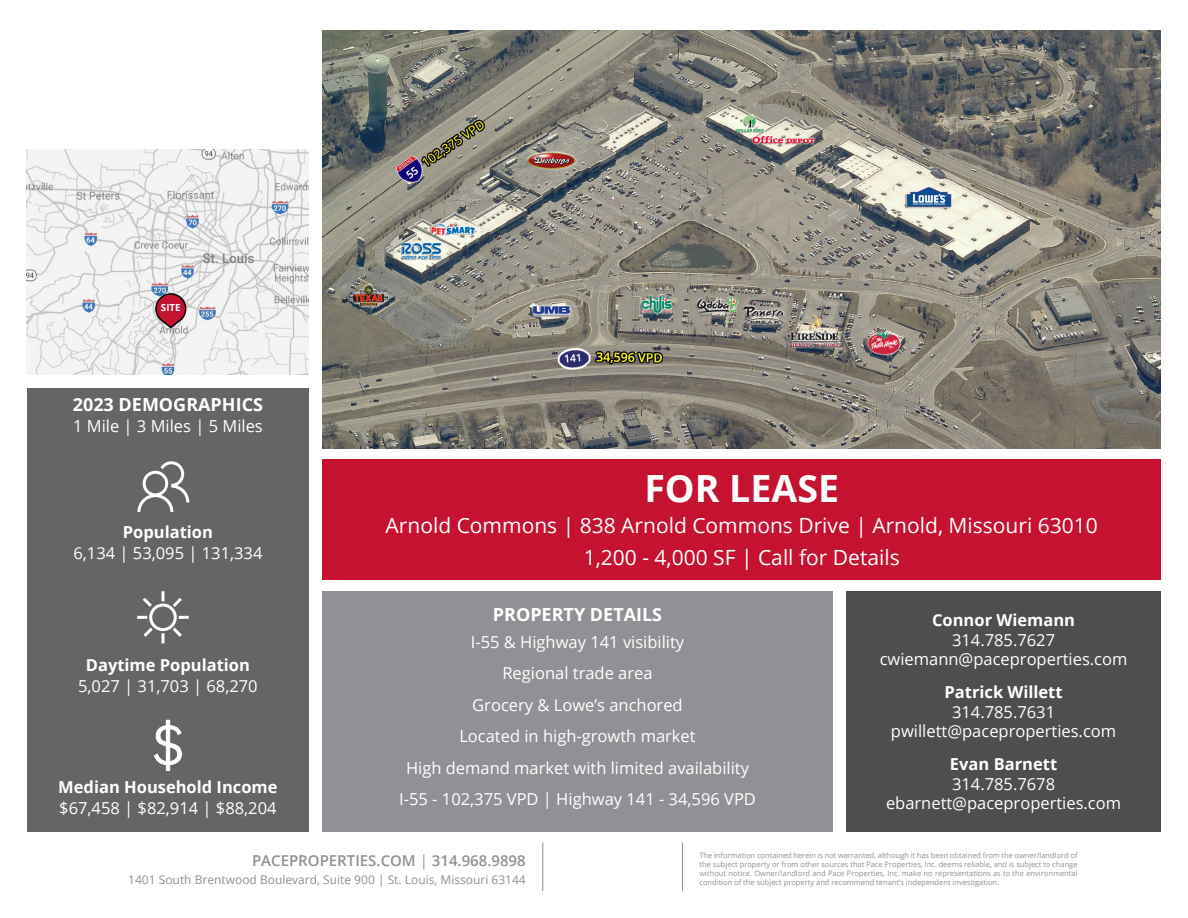
<style>
.page{position:relative;width:1188px;height:918px;background:#fff}
.page>*{position:absolute;margin:0;border:0;box-sizing:border-box;transform-origin:0 0}
.t1{font:700 37.5px "Open Sans";color:#fff}
.t2{font:21px/31.5px "Open Sans";color:#fff;text-align:center}
.t3{font:700 18px "Open Sans";color:#fff}
.t4{font:16.5px/31.5px "Open Sans";color:#fff;text-align:center}
.t5{font:700 16.5px "Open Sans";color:#fff}
.t6{font:600 15px "Open Sans";color:#8f9194}
.t7{font:12px "Open Sans";color:#8f9194}
.t8{font:700 9.75px "Open Sans";color:#fff}
.t9{font:7.5px/9px "Open Sans";color:#8f9194;text-align:justify}
.s1{font-weight:400}
</style>
<div class="page">
<img style="left:322px;top:30px;width:839px;height:418px">
<img style="left:27px;top:150px;width:282px;height:225px">
<div style="left:27px;top:388px;width:282px;height:443px;background:#656568"></div>
<svg style="left:137px;top:461px;width:53px;height:51px"></svg>
<svg style="left:154px;top:720px;width:28px;height:51px"></svg>
<div style="left:322px;top:459px;width:839px;height:121px;background:#c41230"></div>
<div style="left:322px;top:591px;width:511px;height:240px;background:#8f9194"></div>
<div style="left:846px;top:591px;width:315px;height:240px;background:#4f4d4f"></div>
<hr style="left:542px;top:843px;width:1px;height:48px;background:#8f9194">
<hr style="left:682px;top:843px;width:1px;height:48px;background:#8f9194">
<svg style="left:154px;top:292px;width:33px;height:37px"></svg>
<div style="left:149px;top:604px;width:28px;height:27px;border:3px solid #fff;border-radius:50%"></div>
<svg style="left:142px;top:597px;width:13px;height:13px"></svg>
<svg style="left:162px;top:616px;width:27px;height:27px"></svg>
<svg style="left:162px;top:591px;width:20px;height:19px"></svg>
<svg style="left:137px;top:616px;width:19px;height:21px"></svg>
<p class="t8" style="left:161px;top:301px;width:21px">SITE</p>
<p class="t3" style="left:73px;top:392px;width:192px">2023 DEMOGRAPHICS</p>
<p class="t4" style="left:73px;top:410px;width:191px">1 Mile | 3 Miles | 5 Miles</p>
<p class="t5" style="left:123px;top:520px;width:92px">Population</p>
<p class="t4" style="left:73px;top:537px;width:191px">6,134 | 53,095 | 131,334</p>
<p class="t5" style="left:86px;top:653px;width:166px">Daytime Population</p>
<p class="t4" style="left:78px;top:670px;width:181px">5,027 | 31,703 | 68,270</p>
<p class="t5" style="left:58px;top:776px;width:221px">Median Household Income</p>
<p class="t4" style="left:59px;top:792px;width:219px">$67,458 | $82,914 | $88,204</p>
<h1 class="t1" style="left:644px;top:462px;width:196px">FOR LEASE</h1>
<p class="t2" style="left:386px;top:509px;width:714px">Arnold Commons | 838 Arnold Commons Drive | Arnold, Missouri 63010<br>1,200 - 4,000 SF | Call for Details</p>
<p class="t3" style="left:493px;top:602px;width:171px">PROPERTY DETAILS</p>
<p class="t4" style="left:399px;top:625px;width:358px">I-55 &amp; Highway 141 visibility<br>Regional trade area<br>Grocery &amp; Lowe’s anchored<br>Located in high-growth market<br>High demand market with limited availability<br>I-55 - 102,375 VPD | Highway 141 - 34,596 VPD</p>
<p class="t5" style="left:932px;top:609px;width:144px">Connor Wiemann</p>
<p class="t4" style="left:880px;top:629px;width:249px;line-height:19.5px">314.785.7627 cwiemann@paceproperties.com</p>
<p class="t5" style="left:945px;top:681px;width:120px">Patrick Willett</p>
<p class="t4" style="left:891px;top:701px;width:227px;line-height:19.5px">314.785.7631 pwillett@paceproperties.com</p>
<p class="t5" style="left:950px;top:753px;width:109px">Evan Barnett</p>
<p class="t4" style="left:886px;top:773px;width:237px;line-height:19.5px">314.785.7678 ebarnett@paceproperties.com</p>
<p class="t6" style="left:252px;top:850px;width:275px">PACEPROPERTIES.COM <span class="s1">|</span> 314.968.9898</p>
<p class="t7" style="left:128px;top:871px;width:399px">1401 South Brentwood Boulevard, Suite 900 | St. Louis, Missouri 63144</p>
<p class="t9" style="left:699px;top:851px;width:380px">The information contained herein is not warranted, although it has been obtained from the owner/landlord of the subject property or from other sources that Pace Properties, Inc. deems reliable, and is subject to change without notice. Owner/landlord and Pace Properties, Inc. make no representations as to the environmental condition of the subject property and recommend tenant’s independent investigation.</p>
</div>
